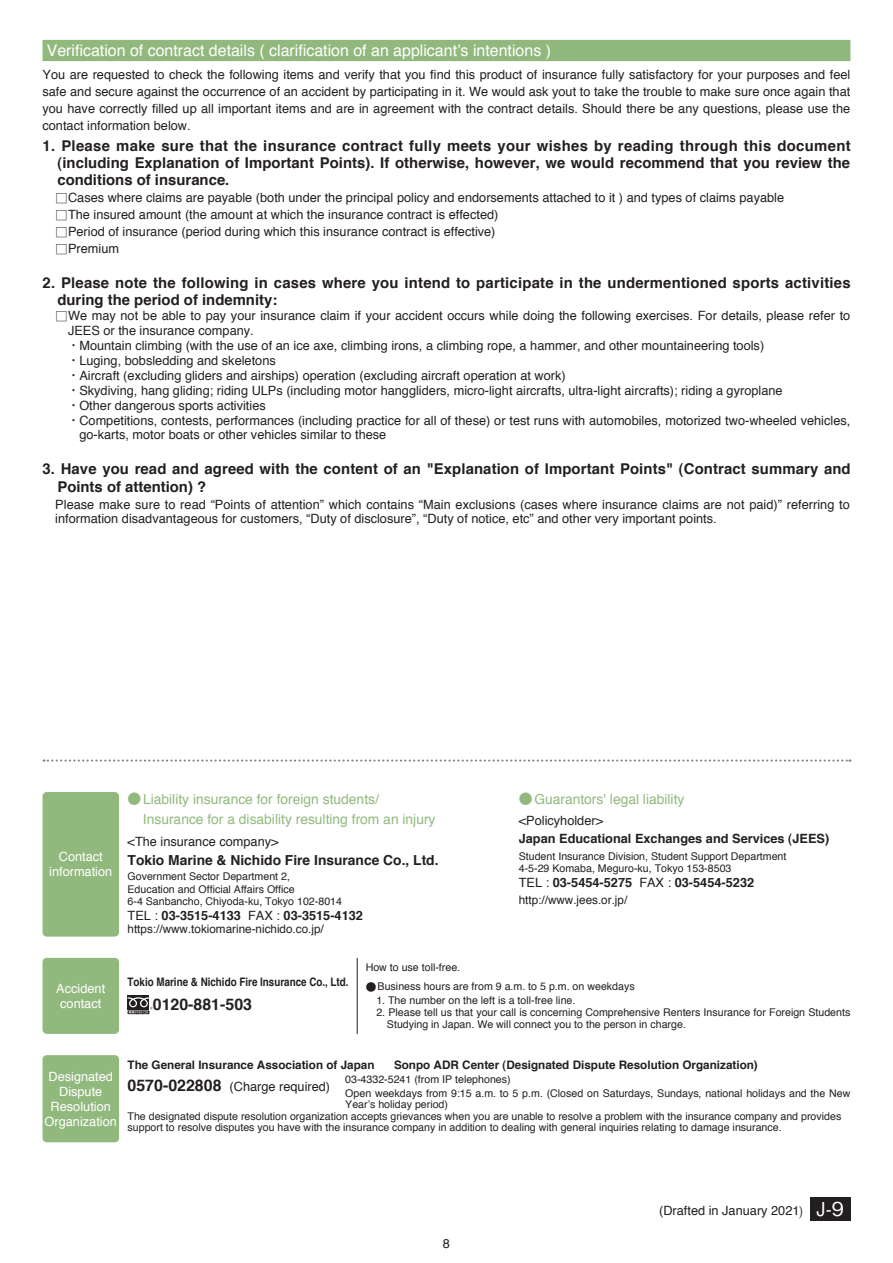
<style>
.page{position:relative;width:893px;height:1263px;background:#fff}
.page>*{position:absolute;margin:0;border:0;box-sizing:border-box;transform-origin:0 0}
.t1{font:500 19.2px "Gothic BBB Pr 6 N";color:#fff}
.t2{font:15.9px "Helvetica";color:#fff}
.t3{font:700 15.9px "Helvetica";color:#231f20}
.t4{font:700 14.85px/17px "Helvetica";letter-spacing:.005em;color:#231f20}
.t5{font:13.8px/20.2px "Helvetica";color:#91b97d}
.t6{font:700 13.8px "Helvetica";color:#231f20}
.t7{font:12.75px/17px "Helvetica";color:#231f20;text-align:justify}
.t8{font:700 12.75px "Helvetica";color:#231f20}
.t9{font:12.75px/14.9px "Helvetica";color:#fff;text-align:center}
.t10{font:700 11.7px "Helvetica";color:#231f20}
.t11{font:11.7px "Helvetica";color:#231f20}
.t12{font:700 11.7px "Helvetica";color:#231f20;scale:.84 1}
.t13{font:10.65px/12.8px "Helvetica";color:#231f20}
.s1{font-family:"Koz Go Pro"}
.s2{font-family:"Koz Min Pr 6 N"}
.s3{font-weight:400}
.s4{font-weight:700;font-size:15.9px}
</style>
<div class="page">
<div style="left:43px;top:792px;width:76px;height:144px;background:#91b97d;border-radius:4px"></div>
<svg style="left:357px;top:958px;width:1px;height:19px"></svg>
<hr style="left:357px;top:977px;width:1px;height:57px;background:#231f20">
<div style="left:43px;top:958px;width:76px;height:76px;background:#91b97d;border-radius:4px"></div>
<div style="left:128px;top:995px;width:21px;height:14px;background:#231f20"></div>
<svg style="left:128px;top:997px;width:25px;height:17px"></svg>
<div style="left:43px;top:1055px;width:76px;height:87px;background:#91b97d;border-radius:4px"></div>
<svg style="left:44px;top:759px;width:806px;height:3px"></svg>
<div style="left:43px;top:40px;width:807px;height:21px;background:#91b97d"></div>
<div style="left:810px;top:1197px;width:40px;height:23px;background:#231f20"></div>
<p class="t2" style="left:47px;top:41px;width:506px">Verification of contract details ( clarification of an applicant’s intentions )</p>
<p class="t7" style="left:43px;top:66px;width:809px">You are requested to check the following items and verify that you find this product of insurance fully satisfactory for your purposes and feel safe and secure against the occurrence of an accident by participating in it. We would ask yout to take the trouble to make sure once again that you have correctly filled up all important items and are in agreement with the contract details. Should there be any questions, please use the contact information below.</p>
<p class="t4" style="left:57px;top:137px;width:795px;text-align:justify;text-indent:-15px">1. Please make sure that the insurance contract fully meets your wishes by reading through this document (including Explanation of Important Points). If otherwise, however, we would recommend that you review the conditions of insurance.</p>
<p class="t7" style="left:55px;top:189px;width:730px"><span class="s1">□</span>Cases where claims are payable (both under the principal policy and endorsements attached to it ) and types of claims payable</p>
<p class="t7" style="left:55px;top:206px;width:445px"><span class="s1">□</span>The insured amount (the amount at which the insurance contract is effected)</p>
<p class="t7" style="left:55px;top:223px;width:442px"><span class="s1">□</span>Period of insurance (period during which this insurance contract is effective)</p>
<p class="t7" style="left:55px;top:240px;width:65px"><span class="s1">□</span>Premium</p>
<p class="t4" style="left:57px;top:274px;width:795px;text-indent:-15px">2. Please note the following in cases where you intend to participate in the undermentioned sports activities during the period of indemnity:</p>
<p class="t7" style="left:55px;top:307px;width:797px"><span class="s1">□</span>We may not be able to pay your insurance claim if your accident occurs while doing the following exercises. For details, please refer to</p>
<p class="t7" style="left:68px;top:322px;width:187px">JEES or the insurance company.</p>
<p class="t7" style="left:72px;top:337px;width:694px"><span class="s2">·</span> Mountain climbing (with the use of an ice axe, climbing irons, a climbing rope, a hammer, and other mountaineering tools)</p>
<p class="t7" style="left:72px;top:352px;width:206px"><span class="s2">·</span> Luging, bobsledding and skeletons</p>
<p class="t7" style="left:72px;top:367px;width:496px"><span class="s2">·</span> Aircraft (excluding gliders and airships) operation (excluding aircraft operation at work)</p>
<p class="t7" style="left:72px;top:381px;width:713px"><span class="s2">·</span> Skydiving, hang gliding; riding ULPs (including motor hanggliders, micro-light aircrafts, ultra-light aircrafts); riding a gyroplane</p>
<p class="t7" style="left:72px;top:396px;width:196px"><span class="s2">·</span> Other dangerous sports activities</p>
<p class="t7" style="left:72px;top:411px;width:780px"><span class="s2">·</span> Competitions, contests, performances (including practice for all of these) or test runs with automobiles, motorized two-wheeled vehicles,</p>
<p class="t7" style="left:79px;top:426px;width:308px">go-karts, motor boats or other vehicles similar to these</p>
<p class="t4" style="left:57px;top:460px;width:795px;line-height:18px;text-indent:-15px">3. Have you read and agreed with the content of an "Explanation of Important Points" (Contract summary and<br>Points of attention) ?</p>
<p class="t7" style="left:55px;top:496px;width:796px;line-height:14.9px">Please make sure to read “Points of attention” which contains “Main exclusions (cases where insurance claims are not paid)” referring to information disadvantageous for customers, “Duty of disclosure”, “Duty of notice, etc” and other very important points.</p>
<p class="t9" style="left:49px;top:849px;width:65px">Contact information</p>
<p class="t9" style="left:56px;top:981px;width:50px">Accident contact</p>
<p class="t5" style="left:143px;top:788px;width:294px;text-indent:-15px"><span class="s1">●</span>Liability insurance for foreign students/<br>Insurance for a disability resulting from an injury</p>
<p class="t7" style="left:128px;top:832px;width:153px">&lt;The insurance company&gt;</p>
<p class="t6" style="left:128px;top:851px;width:312px">Tokio Marine &amp; Nichido Fire Insurance Co., Ltd.</p>
<p class="t13" style="left:128px;top:869px;width:216px">Government Sector Department 2,<br>Education and Official Affairs Office<br>6-4 Sanbancho, Chiyoda-ku, Tokyo 102-8014</p>
<p class="t8" style="left:128px;top:907px;width:237px"><span class="s3">TEL :</span> 03-3515-4133 <span class="s3">FAX :</span> 03-3515-4132</p>
<p class="t11" style="left:128px;top:921px;width:198px">https://www.tokiomarine-nichido.co.jp/</p>
<p class="t5" style="left:519px;top:788px;width:167px"><span class="s1">●</span>Guarantors' legal liability</p>
<p class="t7" style="left:519px;top:812px;width:86px">&lt;Policyholder&gt;</p>
<p class="t8" style="left:519px;top:831px;width:312px">Japan Educational Exchanges and Services (JEES)</p>
<p class="t13" style="left:519px;top:849px;width:269px">Student Insurance Division, Student Support Department<br>4-5-29 Komaba, Meguro-ku, Tokyo 153-8503</p>
<p class="t8" style="left:519px;top:874px;width:237px"><span class="s3">TEL :</span> 03-5454-5275 <span class="s3">FAX :</span> 03-5454-5232</p>
<p class="t11" style="left:519px;top:893px;width:110px">http://www.jees.or.jp/</p>
<p class="t12" style="left:128px;top:974px;width:265px">Tokio Marine &amp; Nichido Fire Insurance Co., Ltd.</p>
<p class="t3" style="left:153px;top:995px;width:101px">0120-881-503</p>
<p class="t13" style="left:366px;top:961px;width:96px">How to use toll-free.</p>
<p class="t13" style="left:366px;top:980px;width:270px"><span class="s1">●</span>Business hours are from 9 a.m. to 5 p.m. on weekdays</p>
<p class="t13" style="left:376px;top:994px;width:201px">1. The number on the left is a toll-free line.</p>
<p class="t13" style="left:387px;top:1006px;width:465px;line-height:11.7px;text-indent:-11px">2. Please tell us that your call is concerning Comprehensive Renters Insurance for Foreign Students<br>Studying in Japan. We will connect you to the person in charge.</p>
<p class="t9" style="left:45px;top:1069px;width:74px">Designated<br>Dispute<br>Resolution<br>Organization</p>
<p class="t10" style="left:128px;top:1058px;width:248px">The General Insurance Association of Japan</p>
<p class="t10" style="left:394px;top:1058px;width:365px">Sonpo ADR Center (Designated Dispute Resolution Organization)</p>
<p class="t7" style="left:128px;top:1078px;width:204px"><span class="s4">0570-022808</span> (Charge required)</p>
<p class="t13" style="left:128px;top:1110px;width:715px;line-height:11.7px">The designated dispute resolution organization accepts grievances when you are unable to resolve a problem with the insurance company and provides support to resolve disputes you have with the insurance company in addition to dealing with general inquiries relating to damage insurance.</p>
<p class="t13" style="left:345px;top:1072px;width:507px;line-height:13.8px">03-4332-5241 (from IP telephones)<br>Open weekdays from 9:15 a.m. to 5 p.m. (Closed on Saturdays, Sundays, national holidays and the New</p>
<p class="t13" style="left:345px;top:1098px;width:104px">Year’s holiday period)</p>
<p class="t7" style="left:443px;top:1234px;width:9px">8</p>
<p class="t7" style="left:659px;top:1202px;width:146px">(Drafted in January 2021<span class="s2">)</span></p>
<h1 class="t1" style="left:816px;top:1193px;width:29px">J-9</h1>
</div>
